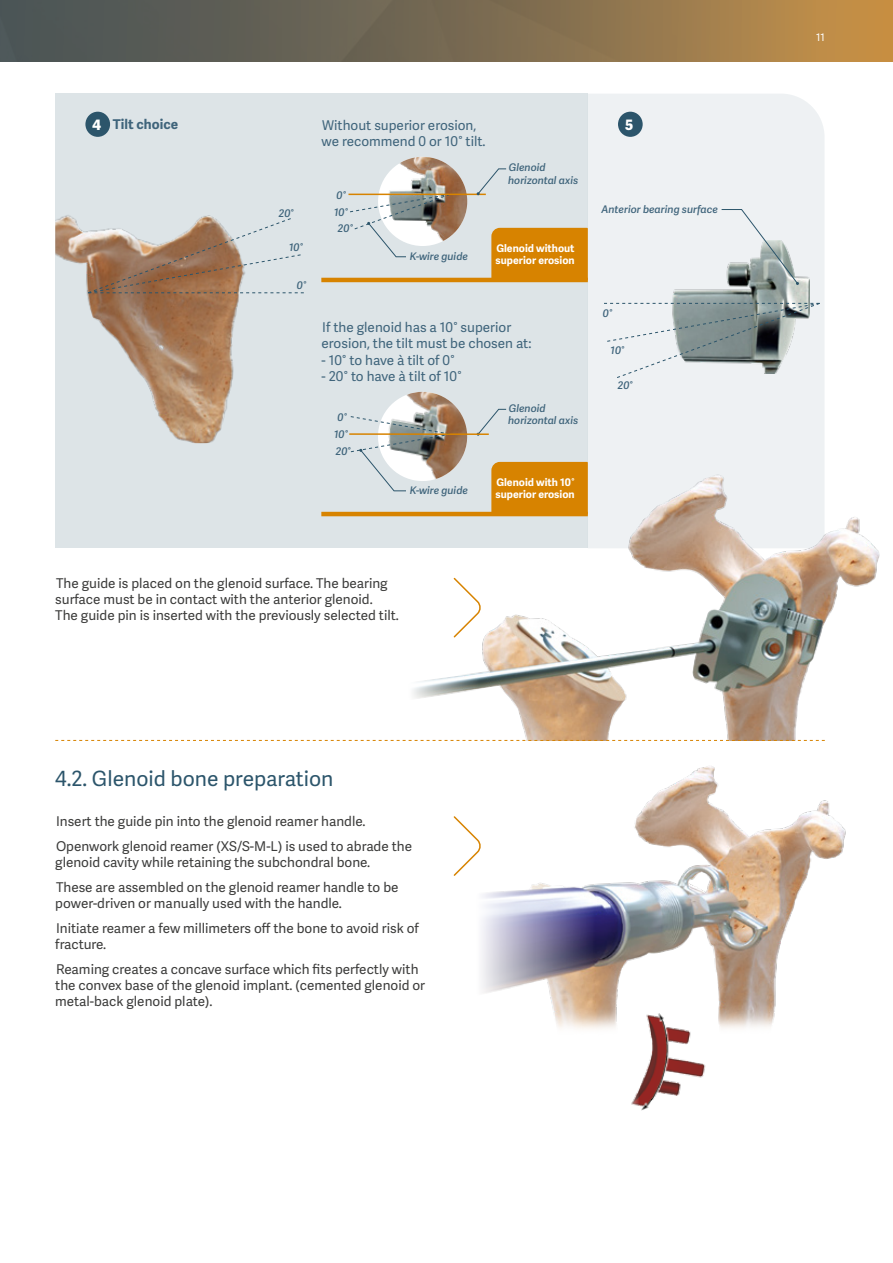
<style>
.page{position:relative;width:893px;height:1263px;background:#fff}
.page>*{position:absolute;margin:0;border:0;box-sizing:border-box;transform-origin:0 0}
.t1{font:21px "Adelle Sans";color:#2c556b}
.t2{font:800 14.4px "Adelle Sans";color:#fff}
.t3{font:13.5px/24.8px "Adelle Sans";color:#3c3c3b}
.t4{font:13.5px/16.2px "Adelle Sans";color:#3f647b}
.t5{font:700 13.5px "Adelle Sans";color:#3f647b}
.t6{font:italic 600 10.5px/12.6px "Adelle Sans";color:#3f647b}
.t7{font:700 10.5px/12.6px "Adelle Sans";color:#fff}
.t8{font:10.5px "Adelle Sans";color:#fff}
.s1{font-weight:800;font-size:14.4px;color:#fff}
</style>
<div class="page">
<img style="left:0;top:0;width:893px;height:61px">
<div style="left:55px;top:94px;width:533px;height:454px;background:#dde4e7"></div>
<img style="left:55px;top:196px;width:198px;height:247px">
<div style="left:588px;top:94px;width:236px;height:371px;background:#eef1f3"></div>
<img style="left:409px;top:465px;width:471px;height:275px">
<img style="left:671px;top:241px;width:138px;height:61px">
<svg style="left:452px;top:576px;width:31px;height:63px"></svg>
<svg style="left:453px;top:816px;width:24px;height:60px"></svg>
<svg style="left:55px;top:740px;width:770px;height:1px"></svg>
<svg style="left:721px;top:209px;width:78px;height:76px;background:#c8cfcf"></svg>
<img style="left:378px;top:157px;width:89px;height:89px;border-radius:45px">
<hr style="left:348px;top:194px;width:138px;height:1px;background:#d78300">
<svg style="left:477px;top:168px;width:30px;height:27px"></svg>
<svg style="left:349px;top:193px;width:102px;height:64px"></svg>
<svg style="left:477px;top:409px;width:30px;height:27px"></svg>
<div style="left:85px;top:112px;width:25px;height:25px;background:#2c556b;border-radius:50%"></div>
<div style="left:618px;top:112px;width:25px;height:25px;background:#2c556b;border-radius:50%"></div>
<svg style="left:87px;top:218px;width:217px;height:76px;background:#b8a496"></svg>
<svg style="left:604px;top:302px;width:217px;height:76px;background:#b7bfc0"></svg>
<div style="left:491px;top:228px;width:97px;height:50px;background:#d78300"></div>
<svg style="left:350px;top:388px;width:121px;height:104px"></svg>
<hr style="left:349px;top:433px;width:140px;height:2px;background:#d78300">
<div style="left:491px;top:462px;width:97px;height:50px;background:#d78300"></div>
<hr style="left:321px;top:278px;width:267px;height:4px;background:#d78300">
<hr style="left:321px;top:512px;width:267px;height:4px;background:#d78300">
<img style="left:631px;top:1038px;width:75px;height:72px">
<img style="left:477px;top:766px;width:369px;height:272px">
<p class="t5" style="left:92px;top:116px;width:87px"><span class="s1">4</span> Tilt choice</p>
<p class="t2" style="left:625px;top:116px;width:10px">5</p>
<p class="t4" style="left:322px;top:118px;width:166px">Without superior erosion, we recommend 0 or 10° tilt.</p>
<p class="t6" style="left:279px;top:207px;width:17px">20°</p>
<p class="t6" style="left:289px;top:242px;width:15px">10°</p>
<p class="t6" style="left:297px;top:279px;width:11px">0°</p>
<p class="t6" style="left:336px;top:189px;width:11px">0°</p>
<p class="t6" style="left:338px;top:223px;width:17px">20°</p>
<p class="t6" style="left:334px;top:206px;width:15px">10°</p>
<p class="t6" style="left:410px;top:250px;width:60px">K-wire guide</p>
<p class="t6" style="left:508px;top:161px;width:72px">Glenoid horizontal axis</p>
<p class="t7" style="left:496px;top:242px;width:81px">Glenoid without superior erosion</p>
<p class="t4" style="left:322px;top:320px;width:211px">If the glenoid has a 10° superior erosion, the tilt must be chosen at:</p>
<p class="t4" style="left:322px;top:352px;width:135px">- 10° to have à tilt of 0°</p>
<p class="t4" style="left:322px;top:368px;width:142px">- 20° to have à tilt of 10°</p>
<p class="t6" style="left:338px;top:411px;width:11px">0°</p>
<p class="t6" style="left:336px;top:445px;width:17px">20°</p>
<p class="t6" style="left:334px;top:428px;width:15px">10°</p>
<p class="t6" style="left:410px;top:484px;width:60px">K-wire guide</p>
<p class="t6" style="left:508px;top:402px;width:72px">Glenoid horizontal axis</p>
<p class="t7" style="left:496px;top:476px;width:81px">Glenoid with 10° superior erosion</p>
<p class="t6" style="left:602px;top:203px;width:118px">Anterior bearing surface</p>
<p class="t6" style="left:603px;top:307px;width:11px">0°</p>
<p class="t6" style="left:611px;top:345px;width:15px">10°</p>
<p class="t6" style="left:618px;top:379px;width:17px">20°</p>
<p class="t3" style="left:55px;top:575px;width:345px;line-height:16.2px">The guide is placed on the glenoid surface. The bearing surface must be in contact with the anterior glenoid.<br>The guide pin is inserted with the previously selected tilt.</p>
<h1 class="t1" style="left:55px;top:767px;width:280px">4.2. Glenoid bone preparation</h1>
<p class="t3" style="left:56px;top:810px;width:358px">Insert the guide pin into the glenoid reamer handle.<br>Openwork glenoid reamer (XS/S-M-L) is used to abrade the</p>
<p class="t3" style="left:55px;top:850px;width:345px">glenoid cavity while retaining the subchondral bone.<br>These are assembled on the glenoid reamer handle to be</p>
<p class="t3" style="left:55px;top:891px;width:365px">power-driven or manually used with the handle.<br>Initiate reamer a few millimeters off the bone to avoid risk of</p>
<p class="t3" style="left:55px;top:932px;width:365px">fracture.<br>Reaming creates a concave surface which fits perfectly with</p>
<p class="t3" style="left:55px;top:977px;width:371px;line-height:16.2px">the convex base of the glenoid implant. (cemented glenoid or metal-back glenoid plate).</p>
<p class="t8" style="left:816px;top:31px;width:10px">11</p>
</div>
